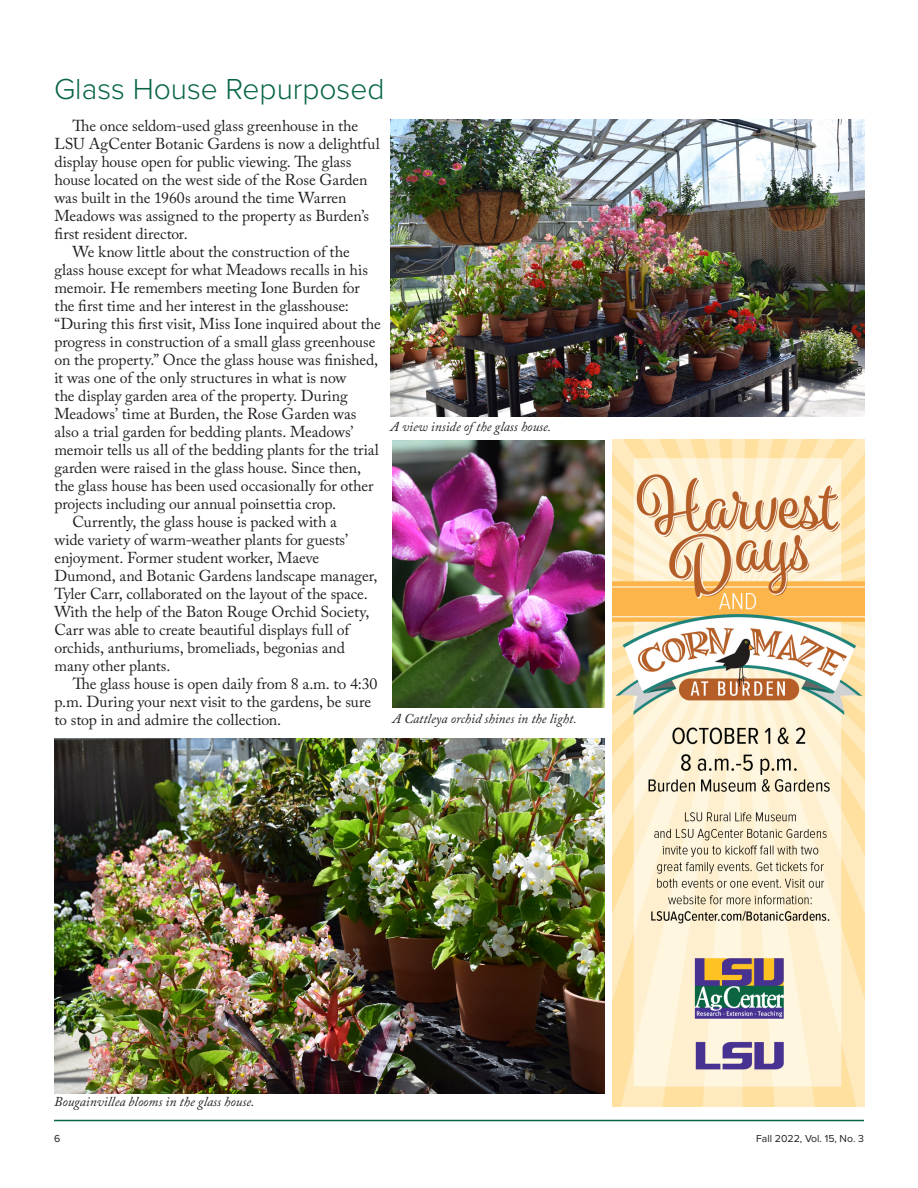
<style>
.page{position:relative;width:918px;height:1188px;background:#fff}
.page>*{position:absolute;margin:0;border:0;box-sizing:border-box;transform-origin:0 0}
.t1{font:300 30px "Proxima Nova";color:#096547}
.t2{font:15.9px/18.1px "Adobe Caslon Pro";letter-spacing:-.005em;color:#231f20}
.t3{font:15.75px "Adobe Caslon Pro";letter-spacing:-.005em;color:#231f20}
.t4{font:italic 13.5px "Adobe Caslon Pro";color:#231f20}
.t5{font:10.5px "Proxima Nova";color:#231f20}
</style>
<div class="page">
<hr style="left:54px;top:1120px;width:810px;height:1px;background:#096547">
<img style="left:391px;top:120px;width:473px;height:297px">
<img style="left:393px;top:441px;width:211px;height:266px">
<img style="left:54px;top:738px;width:550px;height:355px">
<img style="left:612px;top:440px;width:252px;height:666px">
<h1 class="t1" style="left:54px;top:67px;width:332px">Glass House Repurposed</h1>
<p class="t3" style="left:72px;top:116px;width:287px">The once seldom-used glass greenhouse in the</p>
<p class="t3" style="left:54px;top:134px;width:327px">LSU AgCenter Botanic Gardens is now a delightful</p>
<p class="t3" style="left:54px;top:152px;width:299px">display house open for public viewing. The glass</p>
<p class="t3" style="left:54px;top:170px;width:314px">house located on the west side of the Rose Garden</p>
<p class="t3" style="left:54px;top:188px;width:293px">was built in the 1960s around the time Warren</p>
<p class="t3" style="left:54px;top:206px;width:316px">Meadows was assigned to the property as Burden’s</p>
<p class="t3" style="left:54px;top:224px;width:135px">first resident director.</p>
<p class="t3" style="left:72px;top:242px;width:279px">We know little about the construction of the</p>
<p class="t3" style="left:54px;top:260px;width:315px">glass house except for what Meadows recalls in his</p>
<p class="t3" style="left:54px;top:278px;width:307px">memoir. He remembers meeting Ione Burden for</p>
<p class="t3" style="left:54px;top:296px;width:296px">the first time and her interest in the glasshouse:</p>
<p class="t3" style="left:54px;top:314px;width:328px">“During this first visit, Miss Ione inquired about the</p>
<p class="t3" style="left:54px;top:332px;width:322px">progress in construction of a small glass greenhouse</p>
<p class="t3" style="left:54px;top:350px;width:325px">on the property.” Once the glass house was finished,</p>
<p class="t3" style="left:54px;top:368px;width:293px">it was one of the only structures in what is now</p>
<p class="t3" style="left:54px;top:386px;width:295px">the display garden area of the property. During</p>
<p class="t3" style="left:54px;top:404px;width:303px">Meadows’ time at Burden, the Rose Garden was</p>
<p class="t3" style="left:54px;top:422px;width:301px">also a trial garden for bedding plants. Meadows’</p>
<p class="t3" style="left:54px;top:440px;width:326px">memoir tells us all of the bedding plants for the trial</p>
<p class="t3" style="left:54px;top:458px;width:308px">garden were raised in the glass house. Since then,</p>
<p class="t3" style="left:54px;top:476px;width:321px">the glass house has been used occasionally for other</p>
<p class="t3" style="left:54px;top:494px;width:283px">projects including our annual poinsettia crop.</p>
<p class="t3" style="left:72px;top:512px;width:266px">Currently, the glass house is packed with a</p>
<p class="t3" style="left:54px;top:530px;width:295px">wide variety of warm-weather plants for guests’</p>
<p class="t3" style="left:54px;top:548px;width:266px">enjoyment. Former student worker, Maeve</p>
<p class="t3" style="left:54px;top:566px;width:324px">Dumond, and Botanic Gardens landscape manager,</p>
<p class="t3" style="left:54px;top:584px;width:315px">Tyler Carr, collaborated on the layout of the space.</p>
<p class="t3" style="left:54px;top:602px;width:317px">With the help of the Baton Rouge Orchid Society,</p>
<p class="t3" style="left:54px;top:620px;width:296px">Carr was able to create beautiful displays full of</p>
<p class="t3" style="left:54px;top:638px;width:292px">orchids, anthuriums, bromeliads, begonias and</p>
<p class="t3" style="left:54px;top:656px;width:117px">many other plants.</p>
<p class="t2" style="left:54px;top:675px;width:325px;text-indent:18px">The glass house is open daily from 8 a.m. to 4:30 p.m. During your next visit to the gardens, be sure to stop in and admire the collection.</p>
<p class="t4" style="left:391px;top:418px;width:162px">A view inside of the glass house.</p>
<p class="t4" style="left:393px;top:710px;width:186px">A Cattleya orchid shines in the light.</p>
<p class="t4" style="left:54px;top:1094px;width:202px">Bougainvillea blooms in the glass house.</p>
<p class="t5" style="left:54px;top:1131px;width:8px">6</p>
<p class="t5" style="left:756px;top:1131px;width:109px">Fall 2022, Vol. 15, No. 3</p>
</div>
